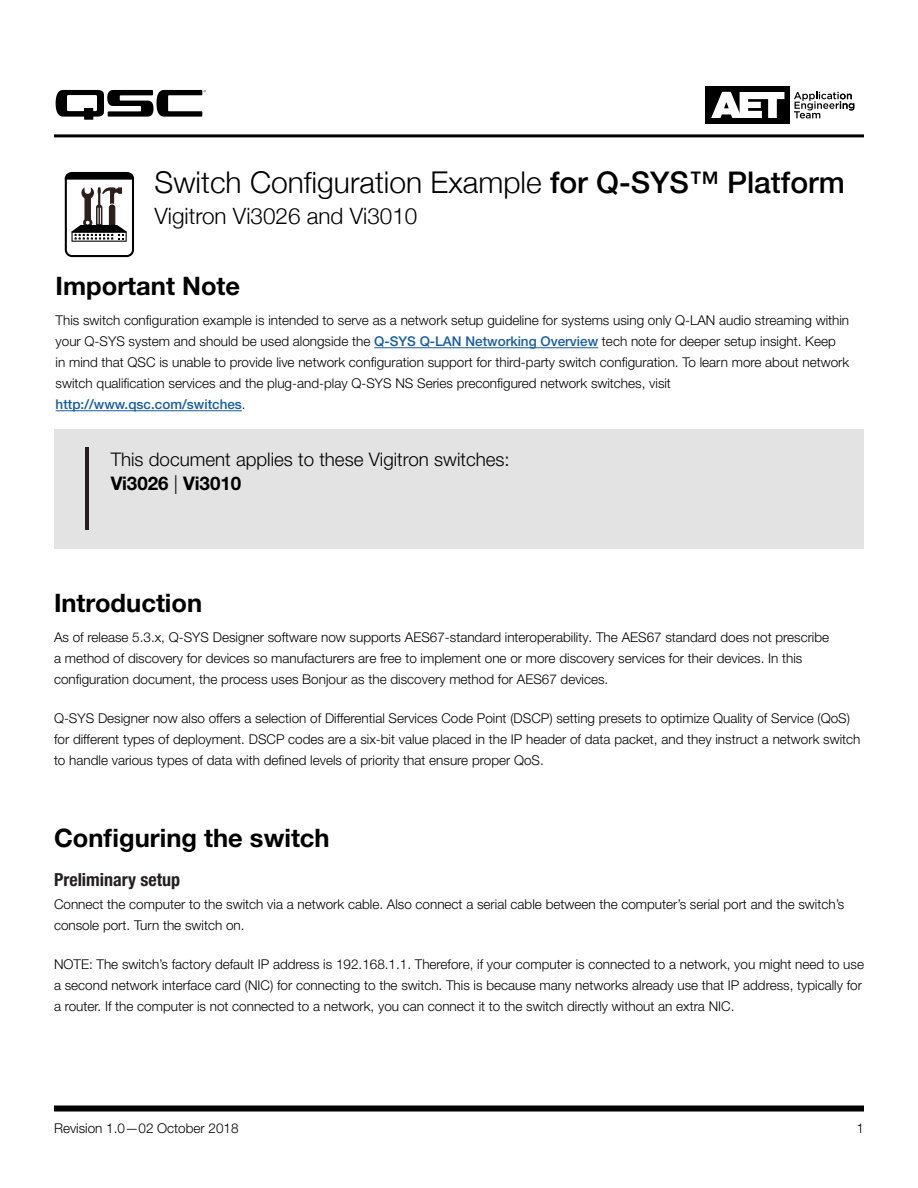
<style>
.page{position:relative;width:918px;height:1188px;background:#fff}
.page>*{position:absolute;margin:0;border:0;box-sizing:border-box;transform-origin:0 0}
.t1{font:300 30px "Helvetica Neue";color:#000001}
.Headline{font:700 25.5px "Helvetica Neue LT Pro";color:#000001}
.t2{font:300 22.5px "Helvetica Neue";color:#000001}
.Model_applies{font:300 18.75px/23.5px "Helvetica Neue LT Pro";color:#000001}
.Body_Subhead{font:700 condensed 18px "Helvetica Neue LT Pro";color:#231f20}
.Body_text{font:300 13.5px/21px "Helvetica Neue LT Pro";color:#000001}
.s1{font-family:"Helvetica Neue LT Pro";font-weight:500}
.s2{font-weight:500;color:#175d9e}
.s3{font-weight:700}
</style>
<div class="page">
<div style="left:54px;top:1106px;width:810px;height:6px;background:#000001"></div>
<div style="left:705px;top:86px;width:85px;height:38px;background:#000001"></div>
<svg style="left:711px;top:92px;width:73px;height:26px"></svg>
<svg style="left:794px;top:92px;width:60px;height:27px"></svg>
<hr style="left:54px;top:134px;width:810px;height:3px;background:#000001">
<svg style="left:56px;top:90px;width:150px;height:30px"></svg>
<div style="left:54px;top:429px;width:810px;height:120px;background:#e3e3e4"></div>
<svg style="left:65px;top:172px;width:69px;height:85px"></svg>
<hr style="left:86px;top:447px;width:3px;height:83px;background:#231f20">
<hr style="left:374px;top:347px;width:224px;height:1px;background:#175d9e">
<hr style="left:56px;top:410px;width:186px;height:1px;background:#175d9e">
<h1 class="t1" style="left:154px;top:164px;width:692px">Switch Configuration Example <span class="s1">for Q-SYS™ Platform</span></h1>
<h3 class="t2" style="left:154px;top:202px;width:265px">Vigitron Vi3026 and Vi3010</h3>
<h2 class="Headline" style="left:56px;top:270px;width:186px">Important Note</h2>
<p class="Body_text" style="left:56px;top:310px;width:795px">This switch configuration example is intended to serve as a network setup guideline for systems using only Q-LAN audio streaming within your Q-SYS system and should be used alongside the <span class="s2">Q-SYS Q-LAN Networking Overview</span> tech note for deeper setup insight. Keep<br>in mind that QSC is unable to provide live network configuration support for third-party switch configuration. To learn more about network switch qualification services and the plug-and-play Q-SYS NS Series preconfigured network switches, visit <span class="s2">http://www.qsc.com/switches</span>.</p>
<p class="Model_applies" style="left:111px;top:448px;width:401px">This document applies to these Vigitron switches:<br><span class="s3">Vi3026</span> | <span class="s3">Vi3010</span></p>
<h2 class="Headline" style="left:54px;top:587px;width:150px">Introduction</h2>
<p class="Body_text" style="left:54px;top:627px;width:777px">As of release 5.3.x, Q-SYS Designer software now supports AES67-standard interoperability. The AES67 standard does not prescribe a method of discovery for devices so manufacturers are free to implement one or more discovery services for their devices. In this configuration document, the process uses Bonjour as the discovery method for AES67 devices.</p>
<p class="Body_text" style="left:54px;top:708px;width:808px">Q-SYS Designer now also offers a selection of Differential Services Code Point (DSCP) setting presets to optimize Quality of Service (QoS) for different types of deployment. DSCP codes are a six-bit value placed in the IP header of data packet, and they instruct a network switch to handle various types of data with defined levels of priority that ensure proper QoS.</p>
<p class="Headline" style="left:54px;top:822px;width:277px">Configuring the switch</p>
<p class="Body_Subhead" style="left:54px;top:869px;width:128px">Preliminary setup</p>
<p class="Body_text" style="left:54px;top:893px;width:792px">Connect the computer to the switch via a network cable. Also connect a serial cable between the computer’s serial port and the switch’s console port. Turn the switch on.</p>
<p class="Body_text" style="left:54px;top:953px;width:812px">NOTE: The switch’s factory default IP address is 192.168.1.1. Therefore, if your computer is connected to a network, you might need to use a second network interface card (NIC) for connecting to the switch. This is because many networks already use that IP address, typically for a router. If the computer is not connected to a network, you can connect it to the switch directly without an extra NIC.</p>
<p class="Body_text" style="left:54px;top:1117px;width:186px">Revision 1.0—02 October 2018</p>
<p class="Body_text" style="left:856px;top:1117px;width:9px">1</p>
</div>
